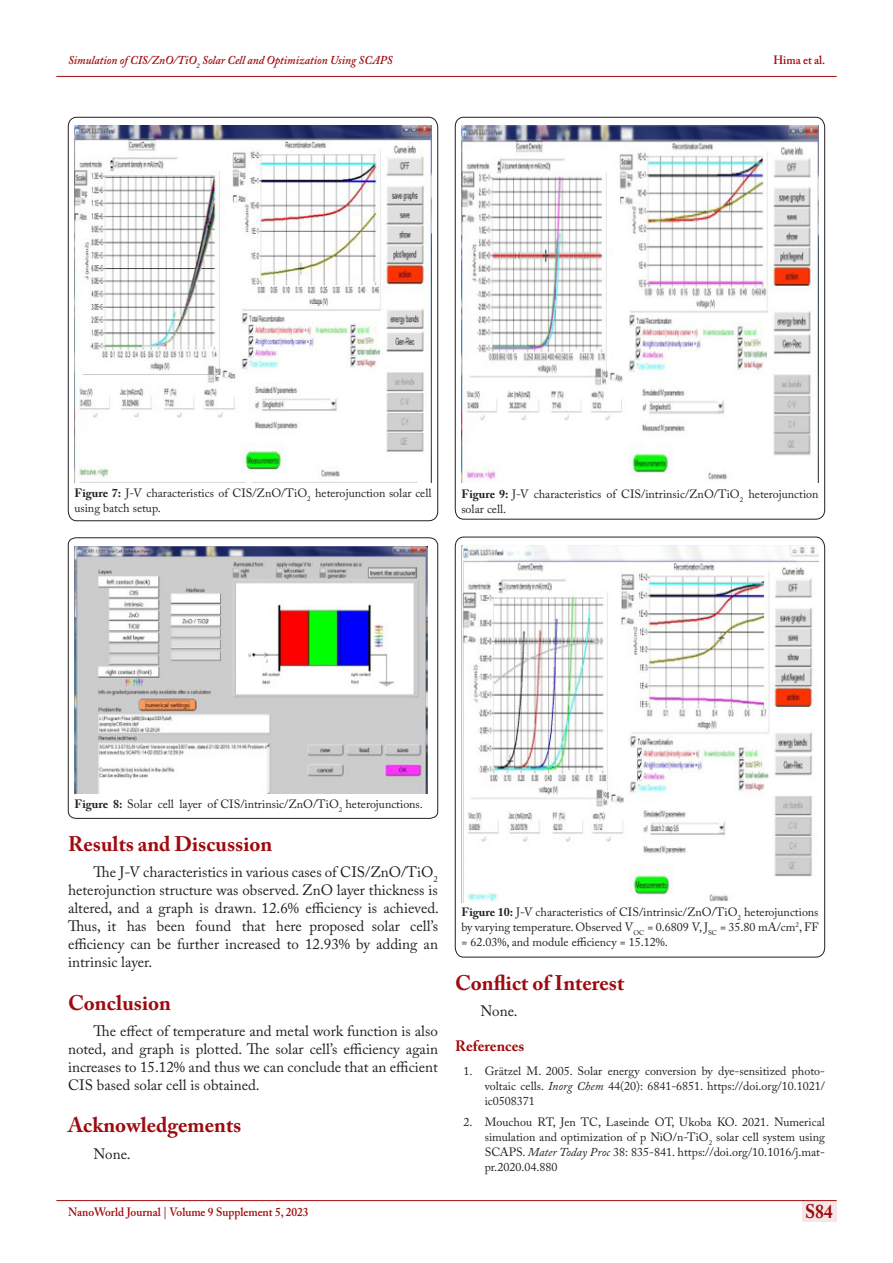
<style>
.page{position:relative;width:893px;height:1263px;background:#fff}
.page>*{position:absolute;margin:0;border:0;box-sizing:border-box;transform-origin:0 0}
.Heading-01{font:700 21px "Adobe Caslon Pro";color:#9e0b0f}
.t1{font:700 19.5px "Adobe Caslon Pro";color:#9e0b0f;scale:.9 1}
.Paragraph-new{font:15px/18px "Adobe Caslon Pro";color:#231f20;text-align:justify}
.t2{font:700 15px "Adobe Caslon Pro";color:#9e0b0f}
.Body_Text{font:12px/15px "Adobe Caslon Pro";color:#231f20;text-align:justify}
.t3{font:italic 600 12px "Adobe Caslon Pro";color:#9e0b0f;scale:.95 1}
.t4{font:600 12px "Adobe Caslon Pro";color:#9e0b0f;scale:.95 1}
.s1{font-weight:700}
.s2{font-style:italic}
</style>
<div class="page">
<div style="left:802px;top:1200px;width:34px;height:21px;background:#f5e7e7"></div>
<hr style="left:56px;top:1200px;width:781px;height:1px;background:#9e0b0f">
<hr style="left:56px;top:76px;width:781px;height:1px;background:#9e0b0f">
<svg style="left:68px;top:117px;width:370px;height:404px"></svg>
<img style="left:74px;top:126px;width:358px;height:357px">
<svg style="left:68px;top:537px;width:370px;height:282px"></svg>
<img style="left:75px;top:546px;width:352px;height:247px">
<svg style="left:455px;top:117px;width:370px;height:403px"></svg>
<img style="left:461px;top:126px;width:358px;height:357px">
<svg style="left:455px;top:537px;width:370px;height:420px"></svg>
<img style="left:461px;top:545px;width:358px;height:357px">
<p class="t3" style="left:68px;top:53px;width:343px">Simulation of CIS/ZnO/TiO<sub>2</sub> Solar Cell and Optimization Using SCAPS</p>
<p class="t4" style="left:773px;top:53px;width:56px">Hima et al.</p>
<p class="Body_Text" style="left:74px;top:485px;width:359px"><span class="s1">Figure 7:</span> J-V characteristics of CIS/ZnO/TiO<sub>2</sub> hetero junction solar cell using batch setup.</p>
<p class="Body_Text" style="left:461px;top:486px;width:359px"><span class="s1">Figure 9:</span> J-V characteristics of CIS/intrinsic/ZnO/TiO<sub>2</sub> heterojunction solar cell.</p>
<p class="Body_Text" style="left:74px;top:796px;width:350px"><span class="s1">Figure 8:</span> Solar cell layer of CIS/intrinsic/ZnO/TiO<sub>2</sub> heterojunctions.</p>
<p class="Heading-01" style="left:68px;top:831px;width:206px">Results and Discussion</p>
<p class="Paragraph-new" style="left:68px;top:863px;width:372px;text-indent:26px">The J-V characteristics in various cases of CIS/ZnO/TiO<sub>2 </sub>heterojunction structure was observed. ZnO layer thickness is altered, and a graph is drawn. 12.6% efficiency is achieved.<br>Thus, it has been found that here proposed solar cell’s efficiency can be further increased to 12.93% by adding an intrinsic layer.</p>
<p class="Heading-01" style="left:68px;top:990px;width:104px">Conclusion</p>
<p class="Paragraph-new" style="left:68px;top:1022px;width:371px;text-indent:26px">The effect of temperature and metal work function is also noted, and graph is plotted. The solar cell’s efficiency again increases to 15.12% and thus we can conclude that an efficient CIS based solar cell is obtained.</p>
<p class="Heading-01" style="left:68px;top:1113px;width:175px">Acknowledgements</p>
<p class="Paragraph-new" style="left:94px;top:1144px;width:39px">None.</p>
<p class="Body_Text" style="left:461px;top:905px;width:359px"><span class="s1">Figure 10:</span> J-V characteristics of CIS/intrinsic/ZnO/TiO<sub>2</sub> heterojunctions by varying temperature. Observed V<sub>OC</sub> = 0.6809 V, J<sub>SC</sub> = 35.80 mA/cm<sup>2</sup>, FF = 62.03%, and module efficiency = 15.12%.</p>
<p class="Heading-01" style="left:455px;top:970px;width:171px">Conflict of Interest</p>
<p class="Paragraph-new" style="left:480px;top:1002px;width:39px">None.</p>
<p class="t2" style="left:455px;top:1037px;width:71px">References</p>
<p class="Body_Text" style="left:485px;top:1063px;width:342px;text-indent:-21px">1. Grätzel M. 2005. Solar energy conversion by dye-sensitized photo&shy;voltaic cells. <span class="s2">Inorg Chem</span> 44(20): 6841-6851. https://doi.org/10.1021/ ic0508371</p>
<p class="Body_Text" style="left:485px;top:1114px;width:342px;text-indent:-21px">2. Mouchou RT, Jen TC, Laseinde OT, Ukoba KO. 2021. Numerical simulation and optimization of p NiO/n-TiO<sub>2</sub> solar cell system using SCAPS. <span class="s2">Mater Today Proc</span> 38: 835-841. https://doi.org/10.1016/j.mat&shy;pr.2020.04.880</p>
<p class="t4" style="left:68px;top:1204px;width:255px">NanoWorld Journal | Volume 9 Supplement 5, 2023</p>
<h2 class="t1" style="left:805px;top:1200px;width:32px">S84</h2>
</div>
